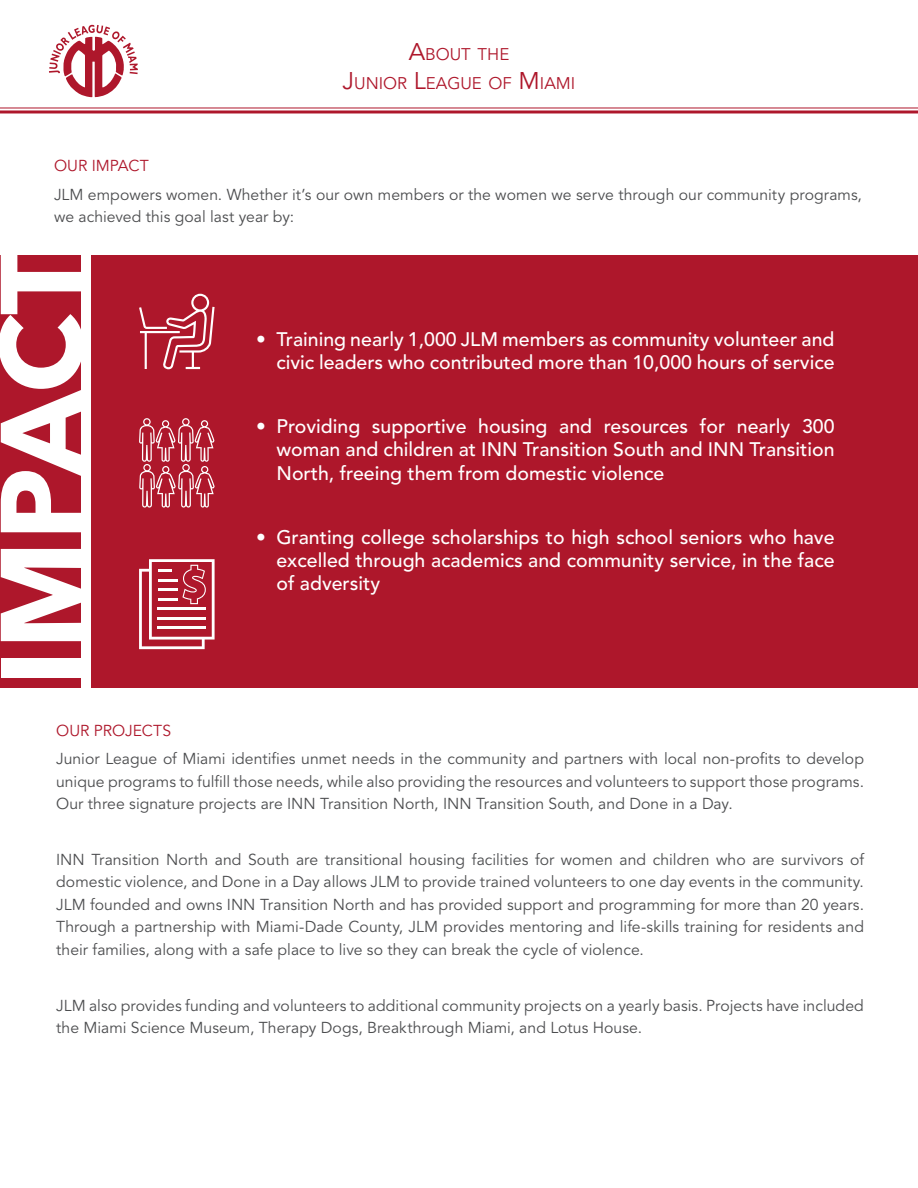
<style>
.page{position:relative;width:918px;height:1188px;background:#fff}
.page>*{position:absolute;margin:0;border:0;box-sizing:border-box;transform-origin:0 0}
.t1{font:700 114px "Avenir Next LT Pro";letter-spacing:-.005em;color:#fff}
.t2{font:500 19.5px/23.4px "Avenir LT Std";color:#fff;text-align:justify}
.t3{font:16.8px/28.8px "Avenir LT Std";color:#ae172b;text-align:center}
.t4{font:15.75px/22.5px "Avenir LT Std";letter-spacing:.005em;color:#4c4d4f}
.t5{font:15.75px "Avenir LT Std";color:#ae172b}
.s1{font-size:24px}
</style>
<div class="page">
<svg style="left:0;top:108px;width:918px;height:6px"></svg>
<svg style="left:0;top:24px;width:918px;height:84px"></svg>
<svg style="left:49px;top:25px;width:89px;height:72px"></svg>
<div style="left:92px;top:255px;width:826px;height:433px;background:#ae172b"></div>
<div style="left:0;top:255px;width:81px;height:433px;background:#ae172b"></div>
<svg style="left:139px;top:294px;width:76px;height:75px"></svg>
<svg style="left:139px;top:418px;width:76px;height:90px"></svg>
<svg style="left:139px;top:559px;width:76px;height:90px"></svg>
<p class="t3" style="left:343px;top:40px;width:234px"><span class="s1">A</span>BOUT THE<br><span class="s1">J</span>UNIOR <span class="s1">L</span>EAGUE OF <span class="s1">M</span>IAMI</p>
<p class="t5" style="left:54px;top:156px;width:96px">OUR IMPACT</p>
<p class="t4" style="left:54px;top:184px;width:810px">JLM empowers women. Whether it’s our own members or the women we serve through our community programs, we achieved this goal last year by:</p>
<p class="t1" style="left:-28px;top:686px;width:439px;rotate:-90deg">IMPACT</p>
<p class="t2" style="left:256px;top:328px;width:580px;text-align:right">• Training nearly 1,000 JLM members as community volunteer and civic leaders who contributed more than 10,000 hours of service</p>
<p class="t2" style="left:276px;top:415px;width:560px;text-indent:-20px">• Providing supportive housing and resources for nearly 300 woman and children at INN Transition South and INN Transition North, freeing them from domestic violence</p>
<p class="t2" style="left:276px;top:526px;width:560px;text-indent:-20px">• Granting college scholarships to high school seniors who have excelled through academics and community service, in the face of adversity</p>
<p class="t5" style="left:56px;top:722px;width:116px">OUR PROJECTS</p>
<p class="t4" style="left:56px;top:748px;width:809px;text-align:justify">Junior League of Miami identifies unmet needs in the community and partners with local non-profits to develop unique programs to fulfill those needs, while also providing the resources and volunteers to support those programs.<br>Our three signature projects are INN Transition North, INN Transition South, and Done in a Day.</p>
<p class="t4" style="left:56px;top:849px;width:809px;text-align:justify">INN Transition North and South are transitional housing facilities for women and children who are survivors of domestic violence, and Done in a Day allows JLM to provide trained volunteers to one day events in the community.<br>JLM founded and owns INN Transition North and has provided support and programming for more than 20 years.<br>Through a partnership with Miami-Dade County, JLM provides mentoring and life-skills training for residents and their families, along with a safe place to live so they can break the cycle of violence.</p>
<p class="t4" style="left:56px;top:994px;width:809px">JLM also provides funding and volunteers to additional community projects on a yearly basis. Projects have included the Miami Science Museum, Therapy Dogs, Breakthrough Miami, and Lotus House.</p>
</div>
